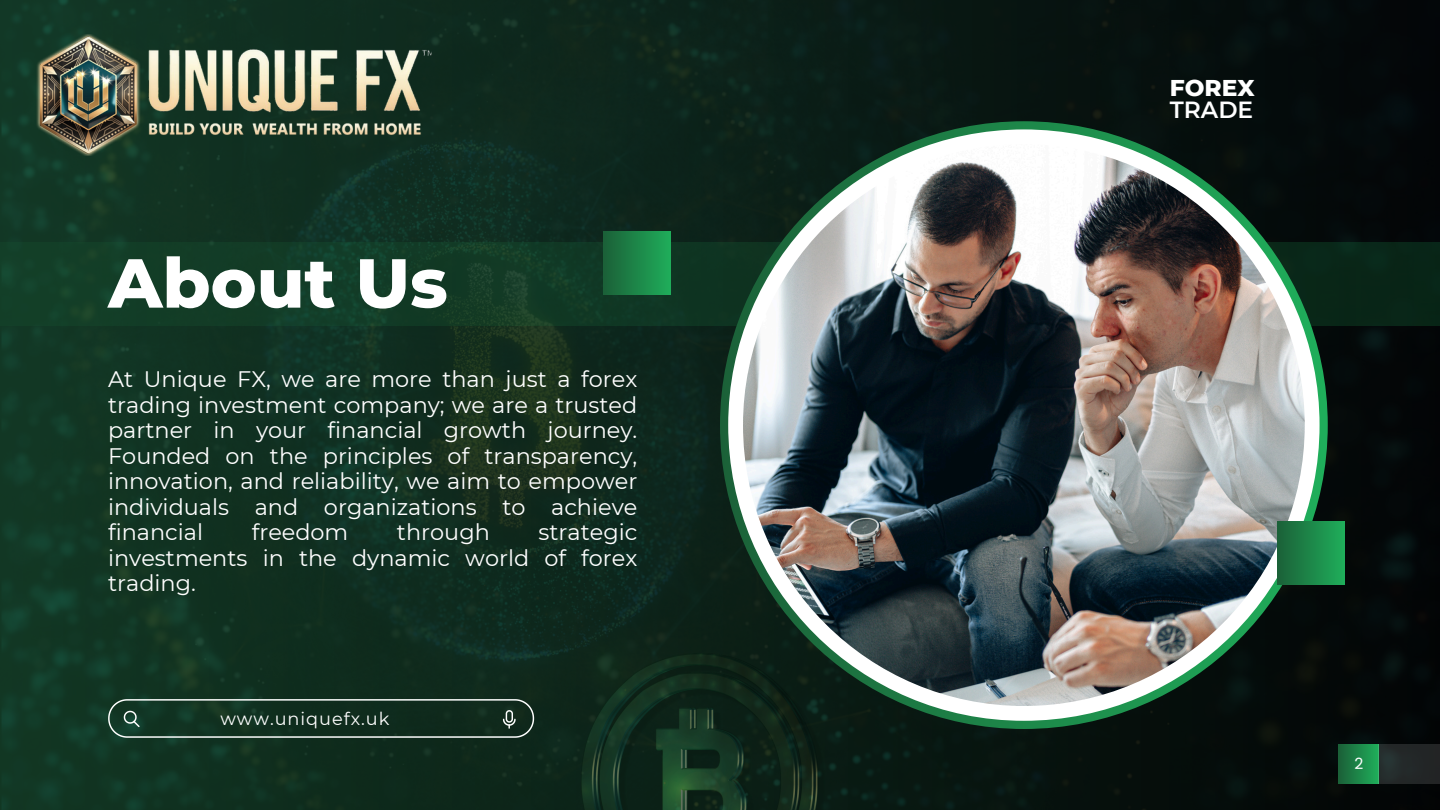
<style>
.page{position:relative;width:1440px;height:810px;background:#fff}
.page>*{position:absolute;margin:0;border:0;box-sizing:border-box;transform-origin:0 0}
.t1{font:800 69.2px "Montserrat";color:#fff}
.t2{font:800 23.3px "Montserrat";color:#fff}
.t3{font:600 23.3px "Montserrat";color:#fff}
.t4{font:22.4px/25.5px "Montserrat";color:#fff;text-align:justify}
.t5{font:17.7px "Montserrat";letter-spacing:.055em;color:#fff}
.t6{font:15.5px "Poppins";color:#fff}
</style>
<div class="page">
<img style="left:0;top:0;width:1440px;height:810px">
<div style="left:1339px;top:744px;width:39px;height:40px;background:linear-gradient(to right,#1b6138,#1fad5a)"></div>
<div style="left:1378px;top:744px;width:62px;height:40px;background:#232728"></div>
<img style="left:582px;top:653px;width:243px;height:157px">
<svg style="left:0;top:242px;width:1440px;height:83px;fill:#123b26"></svg>
<svg style="left:720px;top:121px;width:608px;height:608px"></svg>
<div style="left:728px;top:129px;width:592px;height:592px;background:#fff;border-radius:50%"></div>
<img style="left:743px;top:144px;width:562px;height:562px;border-radius:50%">
<div style="left:604px;top:231px;width:67px;height:63px;background:linear-gradient(to right,#1b6138,#1fad5a)"></div>
<div style="left:1277px;top:521px;width:67px;height:63px;background:linear-gradient(to right,#1b6038,#1fad5a)"></div>
<svg style="left:108px;top:699px;width:426px;height:39px"></svg>
<img style="left:37px;top:34px;width:395px;height:122px">
<p class="t1" style="left:108px;top:241px;width:341px">About Us</p>
<h1 class="t4" style="left:108px;top:367px;width:531px">At Unique FX, we are more than just a forex trading investment company; we are a trusted partner in your financial growth journey.<br>Founded on the principles of transparency, innovation, and reliability, we aim to empower individuals and organizations to achieve financial</h1>
<h1 class="t4" style="left:252px;top:520px;width:98px">freedom</h1>
<h1 class="t4" style="left:397px;top:520px;width:94px">through</h1>
<h1 class="t4" style="left:108px;top:520px;width:531px;text-indent:430px">strategic investments in the dynamic world of forex trading.</h1>
<h3 class="t5" style="left:220px;top:708px;width:171px">www.uniquefx.uk</h3>
<p class="t2" style="left:1170px;top:73px;width:86px">FOREX</p>
<h2 class="t3" style="left:1170px;top:95px;width:85px">TRADE</h2>
<h2 class="t6" style="left:1355px;top:753px;width:10px">2</h2>
</div>
